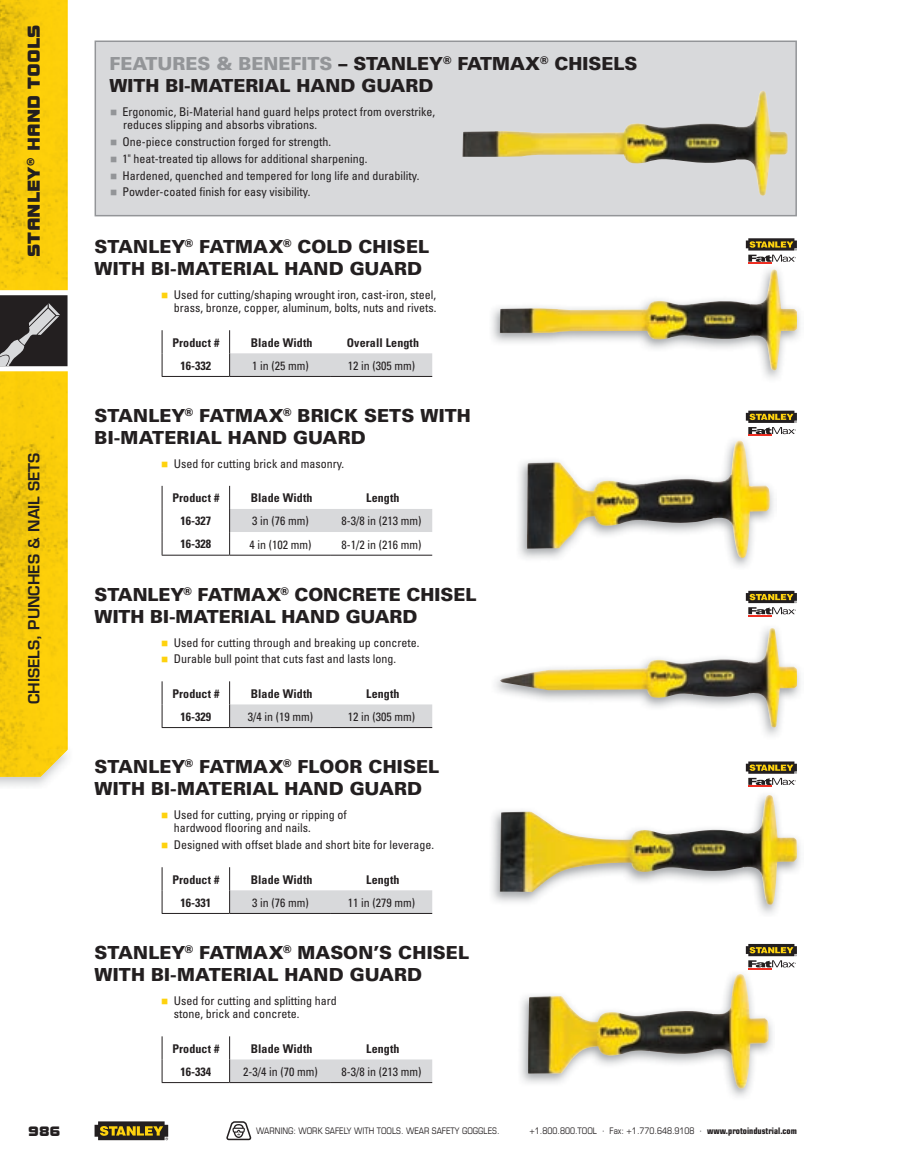
<style>
.page{position:relative;width:905px;height:1175px;background:#fff}
.page>*{position:absolute;margin:0;border:0;box-sizing:border-box;transform-origin:0 0}
.t1{font:900 18px/22.5px "Univers";color:#231f20}
.t2{font:18px "Bolt EF";color:#231f20}
.t3{font:600 15px "Eurostile LT Std";color:#231f20}
.t4{font:14.25px "Bolt EF";color:#231f20}
.t5{font:condensed 12px/13.5px "Univers";color:#231f20}
.t6{font:700 condensed 12px "Univers";letter-spacing:.01em;color:#231f20}
.t7{font:condensed 9px "Eurostile LT Std";color:#231f20}
.s1{color:#939598}
.s2{color:#fed20e}
.s3{font-weight:700}
</style>
<div class="page">
<hr style="left:230px;top:376px;width:101px;height:1px;background:#231f20">
<hr style="left:331px;top:376px;width:101px;height:1px;background:#231f20">
<svg style="left:162px;top:330px;width:1px;height:46px"></svg>
<svg style="left:229px;top:330px;width:203px;height:46px"></svg>
<hr style="left:162px;top:376px;width:68px;height:1px;background:#231f20">
<hr style="left:230px;top:555px;width:101px;height:1px;background:#231f20">
<hr style="left:331px;top:555px;width:101px;height:1px;background:#231f20">
<svg style="left:162px;top:486px;width:1px;height:69px"></svg>
<svg style="left:229px;top:486px;width:203px;height:69px"></svg>
<hr style="left:162px;top:555px;width:68px;height:1px;background:#231f20">
<hr style="left:229px;top:727px;width:102px;height:1px;background:#231f20">
<hr style="left:331px;top:727px;width:101px;height:1px;background:#231f20">
<svg style="left:162px;top:681px;width:1px;height:46px"></svg>
<svg style="left:229px;top:681px;width:203px;height:46px"></svg>
<hr style="left:162px;top:727px;width:67px;height:1px;background:#231f20">
<hr style="left:229px;top:913px;width:102px;height:1px;background:#231f20">
<hr style="left:331px;top:913px;width:101px;height:1px;background:#231f20">
<svg style="left:162px;top:867px;width:1px;height:46px"></svg>
<svg style="left:229px;top:867px;width:203px;height:46px"></svg>
<hr style="left:162px;top:913px;width:67px;height:1px;background:#231f20">
<hr style="left:229px;top:1082px;width:102px;height:1px;background:#231f20">
<hr style="left:331px;top:1082px;width:101px;height:1px;background:#231f20">
<svg style="left:162px;top:1036px;width:1px;height:46px"></svg>
<svg style="left:229px;top:1036px;width:203px;height:46px"></svg>
<hr style="left:162px;top:1082px;width:67px;height:1px;background:#231f20">
<div style="left:95px;top:41px;width:701px;height:175px;background:#d8d9db"></div>
<div style="left:94px;top:40px;width:702px;height:176px;border:2px solid #939598"></div>
<img style="left:462px;top:91px;width:325px;height:105px">
<img style="left:491px;top:307px;width:310px;height:71px">
<img style="left:500px;top:269px;width:296px;height:102px">
<hr style="left:748px;top:262px;width:23px;height:2px;background:#ee2e22">
<svg style="left:745px;top:238px;width:51px;height:24px"></svg>
<img style="left:518px;top:461px;width:256px;height:106px">
<img style="left:527px;top:440px;width:242px;height:119px">
<svg style="left:745px;top:410px;width:51px;height:26px"></svg>
<img style="left:496px;top:669px;width:305px;height:67px">
<img style="left:500px;top:628px;width:297px;height:99px">
<svg style="left:745px;top:591px;width:51px;height:25px"></svg>
<img style="left:491px;top:811px;width:310px;height:103px">
<img style="left:500px;top:795px;width:297px;height:110px">
<svg style="left:745px;top:761px;width:51px;height:25px"></svg>
<img style="left:520px;top:969px;width:253px;height:128px">
<img style="left:528px;top:974px;width:240px;height:115px">
<svg style="left:745px;top:944px;width:51px;height:25px"></svg>
<img style="left:0;top:776px;width:51px;height:10px">
<img style="left:0;top:0;width:68px;height:776px">
<svg style="left:227px;top:1121px;width:25px;height:19px"></svg>
<svg style="left:94px;top:1121px;width:74px;height:19px"></svg>
<svg style="left:0;top:290px;width:68px;height:81px;background:#5b5859"></svg>
<h1 class="t2" style="left:24px;top:257px;width:234px;rotate:-90deg">Stanley® Hand toolS</h1>
<p class="t3" style="left:24px;top:704px;width:253px;rotate:-90deg">Chisels, PunChes &amp; nail sets</p>
<h1 class="t1" style="left:109px;top:52px;width:529px"><span class="s1">FEATURES &amp; BENEFITS</span> – STANLEY<sup>®</sup> FATMAX<sup>®</sup> CHISELS<br>WITH BI-MATERIAL HAND GUARD</h1>
<p class="t5" style="left:123px;top:105px;width:314px;text-indent:-13px"><span class="s1">■</span> Ergonomic, Bi-Material hand guard helps protect from overstrike, reduces slipping and absorbs vibrations.</p>
<p class="t5" style="left:110px;top:135px;width:223px"><span class="s1">■</span> One-piece construction forged for strength.</p>
<p class="t5" style="left:110px;top:152px;width:259px"><span class="s1">■</span> 1" heat-treated tip allows for additional sharpening.</p>
<p class="t5" style="left:110px;top:168px;width:311px"><span class="s1">■</span> Hardened, quenched and tempered for long life and durability.</p>
<p class="t5" style="left:110px;top:185px;width:202px"><span class="s1">■</span> Powder-coated finish for easy visibility.</p>
<h1 class="t1" style="left:94px;top:235px;width:336px">STANLEY<sup>®</sup> FATMAX<sup>®</sup> COLD CHISEL<br>WITH BI-MATERIAL HAND GUARD</h1>
<p class="t5" style="left:161px;top:287px;width:277px;text-align:right"><span class="s2">■</span> Used for cutting/shaping wrought iron, cast-iron, steel, brass, bronze, copper, aluminum, bolts, nuts and rivets.</p>
<p class="t6" style="left:172px;top:335px;width:48px">Product #</p>
<p class="t6" style="left:251px;top:335px;width:63px">Blade Width</p>
<p class="t6" style="left:347px;top:335px;width:74px">Overall Length</p>
<p class="t6" style="left:180px;top:358px;width:32px">16-332</p>
<p class="t5" style="left:252px;top:359px;width:58px">1 in (25 mm)</p>
<p class="t5" style="left:348px;top:359px;width:69px">12 in (305 mm)</p>
<h1 class="t1" style="left:94px;top:404px;width:378px">STANLEY<sup>®</sup> FATMAX<sup>®</sup> BRICK SETS WITH<br>BI-MATERIAL HAND GUARD</h1>
<p class="t5" style="left:161px;top:456px;width:185px"><span class="s2">■</span> Used for cutting brick and masonry.</p>
<p class="t6" style="left:172px;top:490px;width:48px">Product #</p>
<p class="t6" style="left:251px;top:490px;width:63px">Blade Width</p>
<p class="t6" style="left:366px;top:490px;width:35px">Length</p>
<p class="t6" style="left:180px;top:513px;width:32px">16-327</p>
<p class="t5" style="left:252px;top:514px;width:58px">3 in (76 mm)</p>
<p class="t5" style="left:341px;top:514px;width:81px">8-3/8 in (213 mm)</p>
<p class="t6" style="left:180px;top:537px;width:32px">16-328</p>
<p class="t5" style="left:249px;top:537px;width:63px">4 in (102 mm)</p>
<p class="t5" style="left:341px;top:537px;width:81px">8-1/2 in (216 mm)</p>
<h1 class="t1" style="left:94px;top:582px;width:383px">STANLEY<sup>®</sup> FATMAX<sup>®</sup> CONCRETE CHISEL<br>WITH BI-MATERIAL HAND GUARD</h1>
<p class="t5" style="left:161px;top:635px;width:260px"><span class="s2">■</span> Used for cutting through and breaking up concrete.</p>
<p class="t5" style="left:161px;top:652px;width:236px"><span class="s2">■</span> Durable bull point that cuts fast and lasts long.</p>
<p class="t6" style="left:172px;top:686px;width:48px">Product #</p>
<p class="t6" style="left:251px;top:686px;width:63px">Blade Width</p>
<p class="t6" style="left:366px;top:686px;width:35px">Length</p>
<p class="t6" style="left:180px;top:709px;width:32px">16-329</p>
<p class="t5" style="left:248px;top:710px;width:67px">3/4 in (19 mm)</p>
<p class="t5" style="left:348px;top:710px;width:69px">12 in (305 mm)</p>
<h1 class="t1" style="left:94px;top:755px;width:346px">STANLEY<sup>®</sup> FATMAX<sup>®</sup> FLOOR CHISEL<br>WITH BI-MATERIAL HAND GUARD</h1>
<p class="t5" style="left:174px;top:807px;width:174px;text-indent:-13px"><span class="s2">■</span> Used for cutting, prying or ripping of hardwood flooring and nails.</p>
<p class="t5" style="left:161px;top:838px;width:274px"><span class="s2">■</span> Designed with offset blade and short bite for leverage.</p>
<p class="t6" style="left:172px;top:872px;width:48px">Product #</p>
<p class="t6" style="left:251px;top:872px;width:63px">Blade Width</p>
<p class="t6" style="left:366px;top:872px;width:35px">Length</p>
<p class="t6" style="left:180px;top:895px;width:32px">16-331</p>
<p class="t5" style="left:252px;top:896px;width:58px">3 in (76 mm)</p>
<p class="t5" style="left:348px;top:896px;width:69px">11 in (279 mm)</p>
<h1 class="t1" style="left:94px;top:941px;width:376px">STANLEY<sup>®</sup> FATMAX<sup>®</sup> MASON’S CHISEL<br>WITH BI-MATERIAL HAND GUARD</h1>
<p class="t5" style="left:174px;top:993px;width:164px;text-indent:-13px"><span class="s2">■</span> Used for cutting and splitting hard stone, brick and concrete.</p>
<p class="t6" style="left:172px;top:1041px;width:48px">Product #</p>
<p class="t6" style="left:251px;top:1041px;width:63px">Blade Width</p>
<p class="t6" style="left:366px;top:1041px;width:35px">Length</p>
<p class="t6" style="left:180px;top:1064px;width:32px">16-334</p>
<p class="t5" style="left:243px;top:1065px;width:76px">2-3/4 in (70 mm)</p>
<p class="t5" style="left:341px;top:1065px;width:81px">8-3/8 in (213 mm)</p>
<p class="t4" style="left:28px;top:1122px;width:34px">986</p>
<p class="t7" style="left:256px;top:1125px;width:245px">WARNING: WORK SAFELY WITH TOOLS. WEAR SAFETY GOGGLES.</p>
<p class="t7" style="left:529px;top:1125px;width:269px">+1.800.800.TOOL · Fax: +1.770.648.9108 · <span class="s3">www.protoindustrial.com</span></p>
</div>
